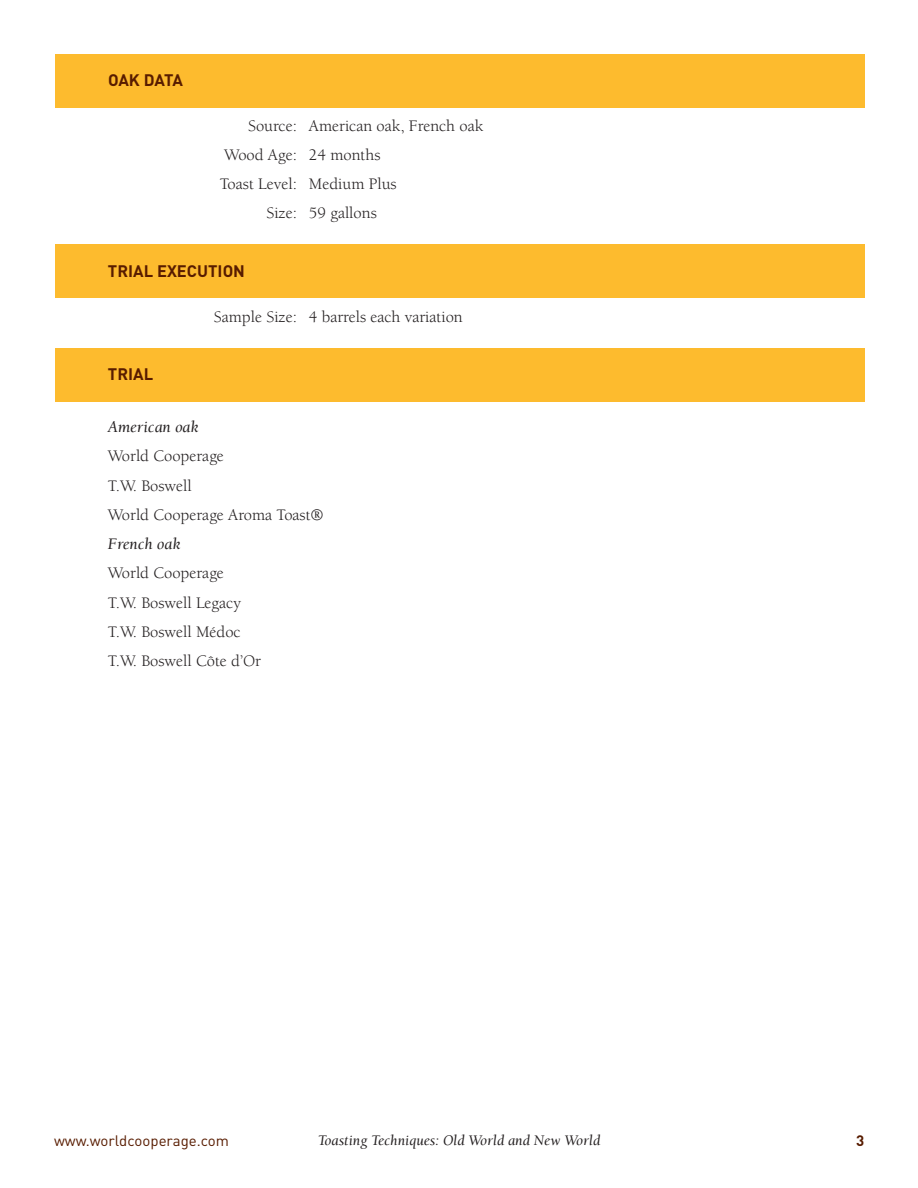
<style>
.page{position:relative;width:918px;height:1188px;background:#fff}
.page>*{position:absolute;margin:0;border:0;box-sizing:border-box;transform-origin:0 0}
.t1{font:16.5px/29.2px "Berkeley";color:#231f20}
.t2{font:700 16.5px "DIN";color:#581c00}
.t3{font:italic 16.5px "Berkeley";color:#231f20}
.t4{font:italic 15px "Berkeley";color:#231f20}
.t5{font:15px "DIN";color:#581c00}
.t6{font:700 15px "DIN";color:#581c00}
</style>
<div class="page">
<div style="left:55px;top:348px;width:810px;height:54px;background:#fdbb2e"></div>
<div style="left:55px;top:244px;width:810px;height:54px;background:#fdbb2e"></div>
<div style="left:55px;top:54px;width:810px;height:54px;background:#fdbb2e"></div>
<p class="t2" style="left:108px;top:69px;width:76px">OAK DATA</p>
<p class="t1" style="left:248px;top:111px;width:237px">Source: American oak, French oak</p>
<p class="t1" style="left:224px;top:140px;width:158px">Wood Age: 24 months</p>
<p class="t1" style="left:220px;top:170px;width:178px">Toast Level: Medium Plus</p>
<p class="t1" style="left:266px;top:199px;width:112px">Size: 59 gallons</p>
<p class="t2" style="left:108px;top:260px;width:139px">TRIAL EXECUTION</p>
<p class="t1" style="left:214px;top:302px;width:250px">Sample Size: 4 barrels each variation</p>
<p class="t2" style="left:108px;top:364px;width:47px">TRIAL</p>
<p class="t3" style="left:108px;top:418px;width:92px">American oak</p>
<p class="t1" style="left:108px;top:442px;width:217px">World Cooperage<br>T.W. Boswell<br>World Cooperage Aroma Toast®</p>
<p class="t3" style="left:108px;top:535px;width:74px">French oak</p>
<p class="t1" style="left:108px;top:559px;width:155px">World Cooperage<br>T.W. Boswell Legacy<br>T.W. Boswell Médoc<br>T.W. Boswell Côte d’Or</p>
<p class="t5" style="left:54px;top:1131px;width:177px">www.worldcooperage.com</p>
<p class="t4" style="left:318px;top:1133px;width:284px">Toasting Techniques: Old World and New World</p>
<p class="t6" style="left:856px;top:1131px;width:10px">3</p>
</div>
